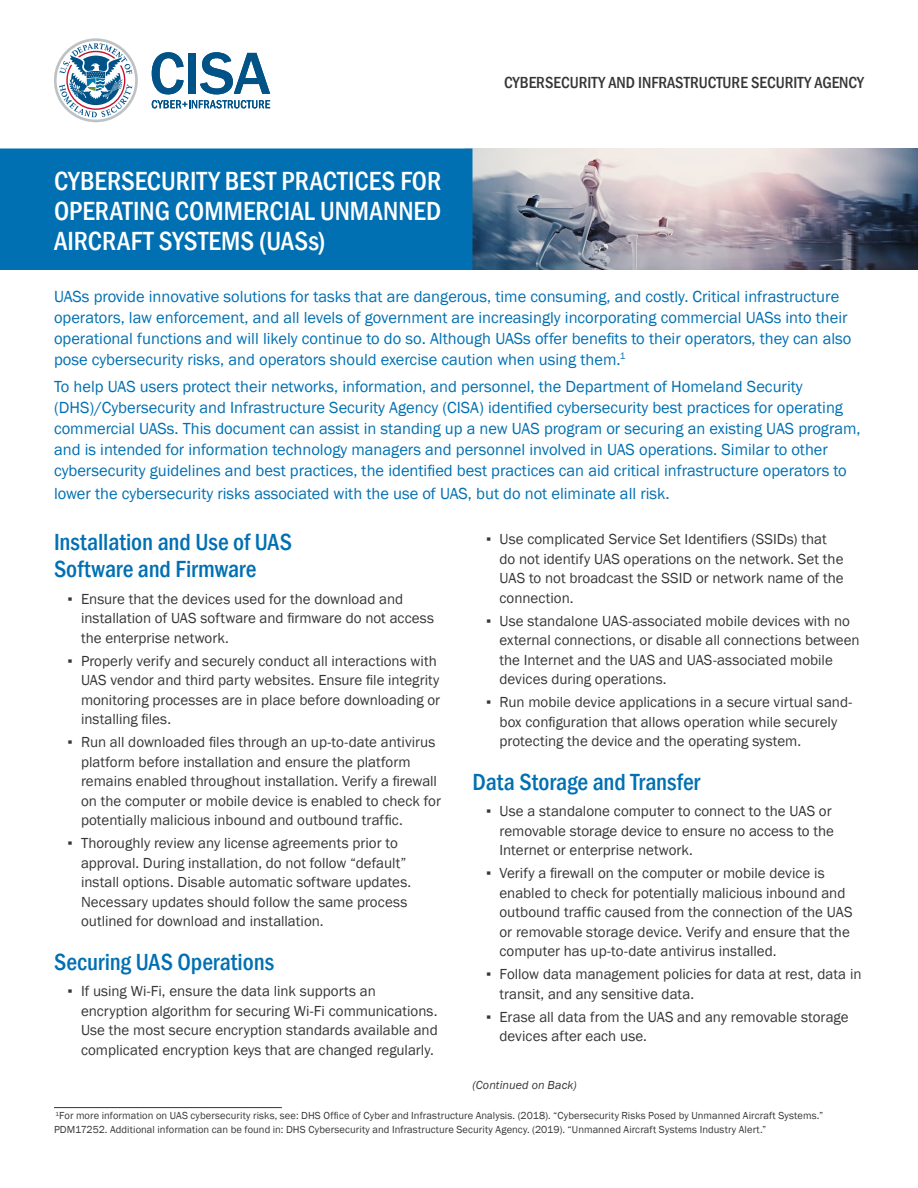
<style>
.page{position:relative;width:918px;height:1188px;background:#fff}
.page>*{position:absolute;margin:0;border:0;box-sizing:border-box;transform-origin:0 0}
.t1{font:500 condensed 27px/30px "Franklin Gothic";color:#fff;text-align:justify}
.A_Head{font:500 condensed 24px/27px "Franklin Gothic";color:#0070b2}
.Intro_body_copy{font:16.5px/21px "Franklin Gothic";color:#0070b2}
.t2{font:500 condensed 16.5px "Franklin Gothic";color:#363636}
.t3{font:15px/19.5px "Franklin Gothic";color:#363636}
.Tool___Model_A_Heads{font:italic 12px "Franklin Gothic";letter-spacing:.01em;color:#363636}
.Footnotes{font:10.5px/13.5px "Franklin Gothic";letter-spacing:.01em;color:#363636}
</style>
<div class="page">
<svg style="left:152px;top:52px;width:32px;height:42px"></svg>
<div style="left:189px;top:53px;width:7px;height:41px;background:#005287"></div>
<svg style="left:200px;top:52px;width:70px;height:42px"></svg>
<svg style="left:152px;top:100px;width:118px;height:8px"></svg>
<svg style="left:54px;top:38px;width:84px;height:84px"></svg>
<img style="left:473px;top:148px;width:445px;height:122px">
<div style="left:0;top:148px;width:473px;height:122px;background:#0070b2"></div>
<hr style="left:54px;top:1107px;width:228px;height:1px;background:#363636">
<h1 class="t1" style="left:54px;top:166px;width:389px">CYBERSECURITY BEST PRACTICES FOR OPERATING COMMERCIAL UNMANNED AIRCRAFT SYSTEMS (UASs)</h1>
<p class="t2" style="left:504px;top:71px;width:361px">CYBERSECURITY AND INFRASTRUCTURE SECURITY AGENCY</p>
<p class="Intro_body_copy" style="left:54px;top:286px;width:799px">UASs provide innovative solutions for tasks that are dangerous, time consuming, and costly. Critical infrastructure operators, law enforcement, and all levels of government are increasingly incorporating commercial UASs into their operational functions and will likely continue to do so. Although UASs offer benefits to their operators, they can also pose cybersecurity risks, and operators should exercise caution when using them.<sup>1</sup></p>
<p class="Intro_body_copy" style="left:54px;top:377px;width:808px">To help UAS users protect their networks, information, and personnel, the Department of Homeland Security (DHS)/Cybersecurity and Infrastructure Security Agency (CISA) identified cybersecurity best practices for operating commercial UASs. This document can assist in standing up a new UAS program or securing an existing UAS program, and is intended for information technology managers and personnel involved in UAS operations. Similar to other cybersecurity guidelines and best practices, the identified best practices can aid critical infrastructure operators to</p>
<p class="Intro_body_copy" style="left:54px;top:483px;width:617px">lower the cybersecurity risks associated with the use of UAS, but do not eliminate all risk.</p>
<p class="A_Head" style="left:54px;top:529px;width:239px">Installation and Use of UAS<br>Software and Firmware</p>
<p class="t3" style="left:81px;top:589px;width:355px;text-indent:-14px">▪ Ensure that the devices used for the download and installation of UAS software and firmware do not access the enterprise network.</p>
<p class="t3" style="left:81px;top:651px;width:361px;text-indent:-14px">▪ Properly verify and securely conduct all interactions with UAS vendor and third party websites. Ensure file integrity monitoring processes are in place before downloading or installing files.</p>
<p class="t3" style="left:81px;top:733px;width:361px;text-indent:-14px">▪ Run all downloaded files through an up-to-date antivirus platform before installation and ensure the platform remains enabled throughout installation. Verify a firewall on the computer or mobile device is enabled to check for potentially malicious inbound and outbound traffic.</p>
<p class="t3" style="left:81px;top:834px;width:332px;text-indent:-14px">▪ Thoroughly review any license agreements prior to approval. During installation, do not follow “default” install options. Disable automatic software updates.<br>Necessary updates should follow the same process outlined for download and installation.</p>
<p class="A_Head" style="left:54px;top:948px;width:222px">Securing UAS Operations</p>
<p class="t3" style="left:81px;top:982px;width:358px;text-indent:-14px">▪ If using Wi-Fi, ensure the data link supports an encryption algorithm for securing Wi-Fi communications.<br>Use the most secure encryption standards available and complicated encryption keys that are changed regularly.</p>
<p class="t3" style="left:500px;top:530px;width:346px;text-indent:-14px">▪ Use complicated Service Set Identifiers (SSIDs) that do not identify UAS operations on the network. Set the UAS to not broadcast the SSID or network name of the connection.</p>
<p class="t3" style="left:500px;top:611px;width:362px;text-indent:-14px">▪ Use standalone UAS-associated mobile devices with no external connections, or disable all connections between the Internet and the UAS and UAS-associated mobile devices during operations.</p>
<p class="t3" style="left:500px;top:693px;width:354px;text-indent:-14px">▪ Run mobile device applications in a secure virtual sand&shy;box configuration that allows operation while securely protecting the device and the operating system.</p>
<p class="A_Head" style="left:472px;top:768px;width:229px">Data Storage and Transfer</p>
<p class="t3" style="left:500px;top:802px;width:336px;text-indent:-14px">▪ Use a standalone computer to connect to the UAS or removable storage device to ensure no access to the<br>Internet or enterprise network.</p>
<p class="t3" style="left:500px;top:864px;width:355px;text-indent:-14px">▪ Verify a firewall on the computer or mobile device is enabled to check for potentially malicious inbound and outbound traffic caused from the connection of the UAS or removable storage device. Verify and ensure that the computer has up-to-date antivirus installed.</p>
<p class="t3" style="left:500px;top:965px;width:363px;text-indent:-14px">▪ Follow data management policies for data at rest, data in transit, and any sensitive data.</p>
<p class="t3" style="left:500px;top:1007px;width:351px;text-indent:-14px">▪ Erase all data from the UAS and any removable storage devices after each use.</p>
<p class="Tool___Model_A_Heads" style="left:472px;top:1077px;width:106px">(Continued on Back)</p>
<p class="Footnotes" style="left:54px;top:1109px;width:771px"><sup>1</sup>For more information on UAS cybersecurity risks, see: DHS Office of Cyber and Infrastructure Analysis. (2018). “Cybersecurity Risks Posed by Unmanned Aircraft Systems.”<br>PDM17252. Additional information can be found in: DHS Cybersecurity and Infrastructure Security Agency. (2019). “Unmanned Aircraft Systems Industry Alert.”</p>
</div>
